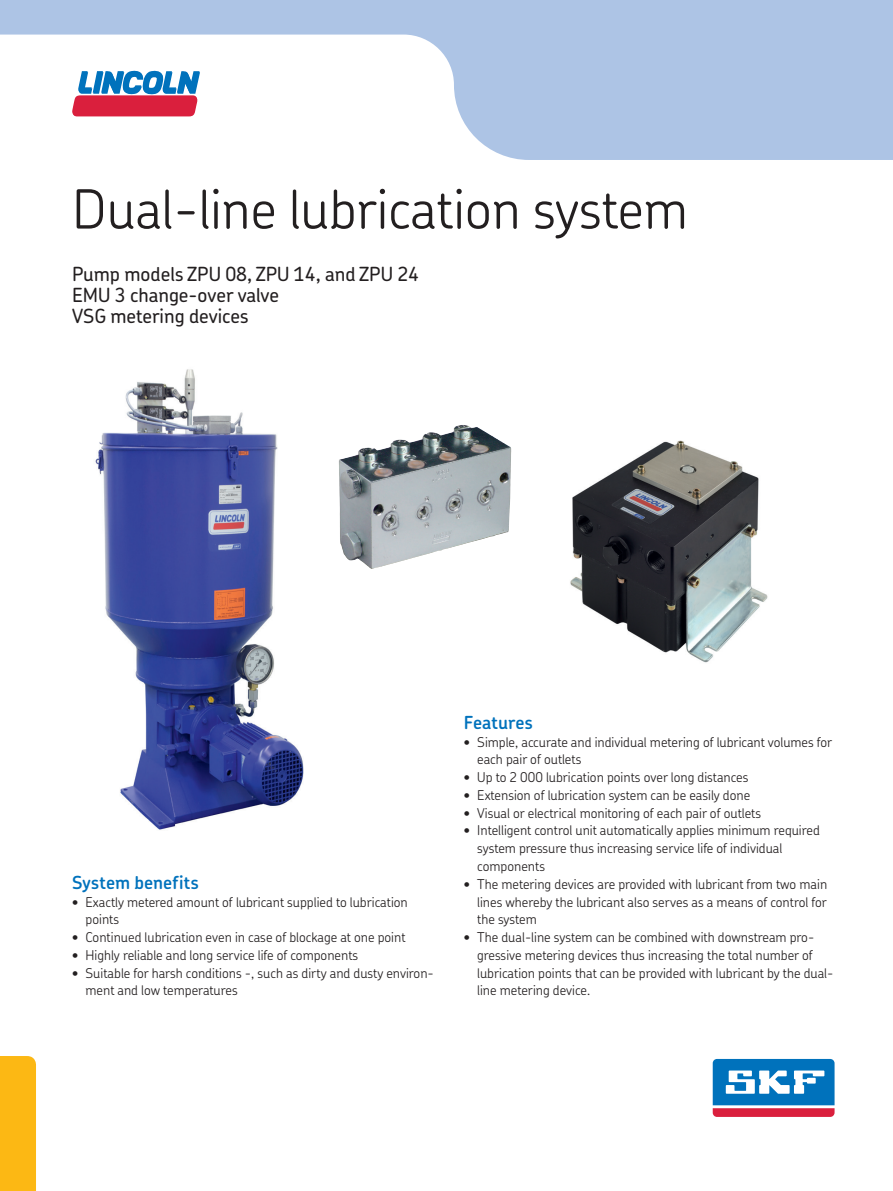
<style>
.page{position:relative;width:893px;height:1191px;background:#fff}
.page>*{position:absolute;margin:0;border:0;box-sizing:border-box;transform-origin:0 0}
.t1{font:300 54px "SKF Chevin";color:#231f20}
.t2{font:500 19.5px/21px "SKF Chevin";color:#231f20}
.t3{font:600 18px "SKF Chevin";letter-spacing:.005em;color:#0072bc}
.t4{font:300 13.5px/17.9px "SKF Chevin";color:#231f20}
</style>
<div class="page">
<svg style="left:0;top:0;width:892px;height:160px;fill:#adc4e5"></svg>
<img style="left:570px;top:440px;width:198px;height:223px">
<div style="left:0;top:1056px;width:36px;height:135px;background:#fcb814"></div>
<img style="left:95px;top:369px;width:209px;height:461px">
<img style="left:339px;top:425px;width:172px;height:144px">
<svg style="left:71px;top:70px;width:129px;height:46px"></svg>
<div style="left:709px;top:1056px;width:128px;height:64px;background:linear-gradient(to right,#f9fbfd,#f9fbfd);border-radius:7px"></div>
<svg style="left:712px;top:1059px;width:122px;height:58px"></svg>
<h1 class="t1" style="left:72px;top:174px;width:617px">Dual-line lubrication system</h1>
<h2 class="t2" style="left:72px;top:263px;width:349px">Pump models ZPU 08, ZPU 14, and ZPU 24<br>EMU 3 change-over valve<br>VSG metering devices</h2>
<h3 class="t3" style="left:72px;top:870px;width:128px">System benefits</h3>
<p class="t4" style="left:86px;top:892px;width:324px;text-indent:-14px">• Exactly metered amount of lubricant supplied to lubrication points</p>
<p class="t4" style="left:72px;top:928px;width:335px">• Continued lubrication even in case of blockage at one point</p>
<p class="t4" style="left:72px;top:946px;width:288px">• Highly reliable and long service life of components</p>
<p class="t4" style="left:86px;top:964px;width:350px;text-indent:-14px">• Suitable for harsh conditions -, such as dirty and dusty environ&shy;ment and low temperatures</p>
<h3 class="t3" style="left:464px;top:711px;width:71px">Features</h3>
<p class="t4" style="left:477px;top:732px;width:356px;text-indent:-14px">• Simple, accurate and individual metering of lubricant volumes for each pair of outlets</p>
<p class="t4" style="left:464px;top:768px;width:286px">• Up to 2 000 lubrication points over long distances</p>
<p class="t4" style="left:464px;top:786px;width:288px">• Extension of lubrication system can be easily done</p>
<p class="t4" style="left:464px;top:804px;width:299px">• Visual or electrical monitoring of each pair of outlets</p>
<p class="t4" style="left:477px;top:821px;width:344px;text-indent:-14px">• Intelligent control unit automatically applies minimum required system pressure thus increasing service life of individual components</p>
<p class="t4" style="left:477px;top:875px;width:351px;text-align:justify;text-indent:-14px">• The metering devices are provided with lubricant from two main lines whereby the lubricant also serves as a means of control for the system</p>
<p class="t4" style="left:477px;top:928px;width:358px;text-indent:-14px">• The dual-line system can be combined with downstream pro&shy;gressive metering devices thus increasing the total number of lubrication points that can be provided with lubricant by the dual&shy;line metering device.</p>
</div>
